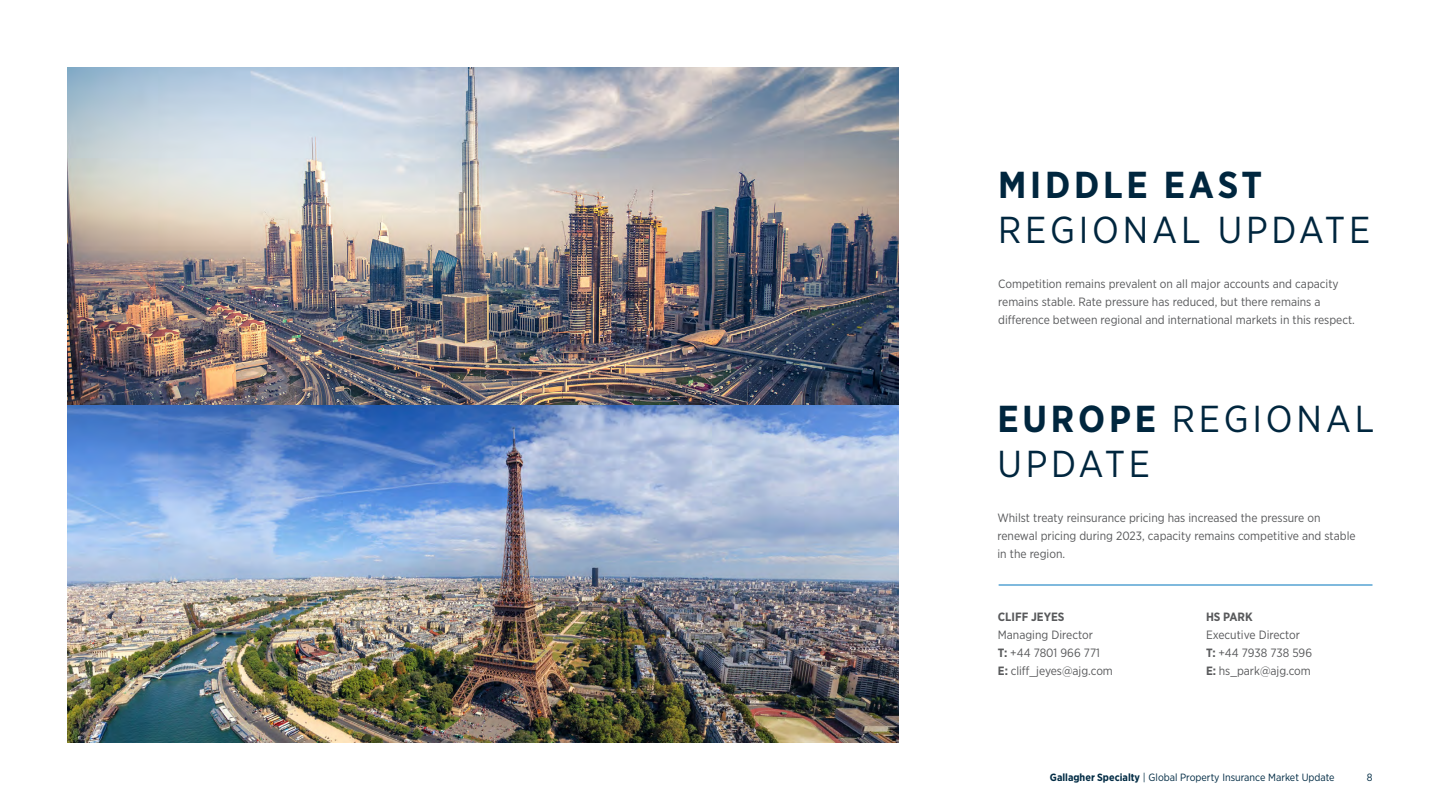
<style>
.page{position:relative;width:1440px;height:810px;background:#fff}
.page>*{position:absolute;margin:0;border:0;box-sizing:border-box;transform-origin:0 0}
.Section_Header{font:37.5px/45px "Gotham Narrow";letter-spacing:.1em;color:#00263e}
.Body_bullets{font:12px/18px "Gotham Narrow";color:#58595b}
.t1{font:10.5px "Gotham Narrow";color:#002b44}
.s1{font-weight:700}
</style>
<div class="page">
<img style="left:68px;top:68px;width:830px;height:674px">
<hr style="left:999px;top:585px;width:373px;height:1px;background:#0075bc">
<p class="Section_Header" style="left:998px;top:162px;width:374px"><span class="s1">MIDDLE EAST<br></span>REGIONAL UPDATE</p>
<p class="Body_bullets" style="left:998px;top:275px;width:358px">Competition remains prevalent on all major accounts and capacity remains stable. Rate pressure has reduced, but there remains a difference between regional and international markets in this respect.</p>
<p class="Section_Header" style="left:998px;top:396px;width:378px"><span class="s1">EUROPE</span> REGIONAL<br>UPDATE</p>
<p class="Body_bullets" style="left:998px;top:509px;width:360px">Whilst treaty reinsurance pricing has increased the pressure on renewal pricing during 2023, capacity remains competitive and stable in the region.</p>
<p class="Body_bullets" style="left:998px;top:608px;width:97px"><span class="s1">CLIFF JEYES<br></span>Managing Director</p>
<p class="Body_bullets" style="left:998px;top:644px;width:104px"><span class="s1">T:</span> +44 7801 966 771</p>
<p class="Body_bullets" style="left:998px;top:662px;width:117px"><span class="s1">E:</span> cliff_jeyes@ajg.com</p>
<p class="Body_bullets" style="left:1206px;top:608px;width:96px"><span class="s1">HS PARK<br></span>Executive Director</p>
<p class="Body_bullets" style="left:1206px;top:644px;width:108px"><span class="s1">T:</span> +44 7938 738 596</p>
<p class="Body_bullets" style="left:1206px;top:662px;width:106px"><span class="s1">E:</span> hs_park@ajg.com</p>
<p class="t1" style="left:1050px;top:771px;width:286px"><span class="s1">Gallagher Specialty</span> | Global Property Insurance Market Update</p>
<p class="t1" style="left:1367px;top:771px;width:7px">8</p>
</div>
